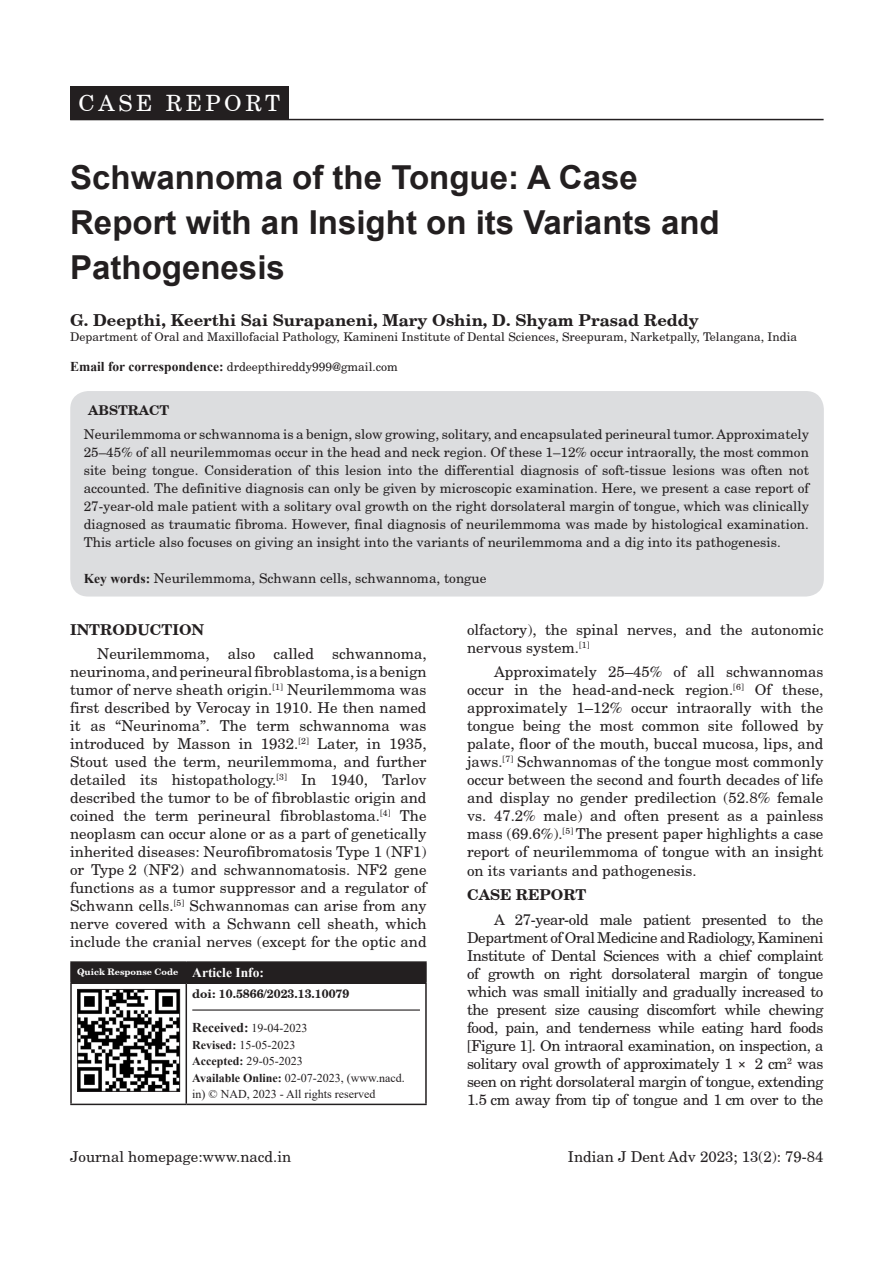
<style>
.page{position:relative;width:894px;height:1263px;background:#fff}
.page>*{position:absolute;margin:0;border:0;box-sizing:border-box;transform-origin:0 0}
.AT{font:700 33px/45px "Arial";color:#231f20}
.AH{font:22.5px "New Century Schlbk";letter-spacing:.16em;color:#fff}
.AU{font:700 16.5px "New Century Schlbk";color:#231f20}
.TX{font:15px/18px "New Century Schlbk";color:#231f20;text-align:justify}
.FN_JURN{font:15px "New Century Schlbk";color:#231f20}
.t1{font:700 15px "New Century Schlbk";color:#231f20}
.ABS{font:13.5px/18px "New Century Schlbk";color:#231f20;text-align:justify}
.KWD{font:13.5px "New Century Schlbk";color:#231f20}
.HIS{font:700 13.5px "Times New Roman";color:#fff}
.ABSH{font:700 13.5px "New Century Schlbk";color:#231f20}
.HIS-2{font:12px/16.5px "Times New Roman";color:#231f20}
.AFF{font:12px "New Century Schlbk";color:#231f20}
.ADD{font:12px "New Century Schlbk";color:#231f20}
.DOI{font:700 12px "New Century Schlbk";color:#231f20}
.QR{font:700 9px "New Century Schlbk";color:#fff}
.s1{font-family:"Times New Roman";font-weight:700;font-size:13.5px}
.s2{font-family:"Times New Roman";font-weight:700}
.s3{font-family:"Cambria"}
.s4{font-weight:700;font-size:13.5px}
.s5{font-weight:700}
</style>
<div class="page">
<hr style="left:70px;top:119px;width:753px;height:1px;background:#231f20">
<div style="left:70px;top:391px;width:753px;height:205px;background:#dcdddf;border-radius:18px"></div>
<hr style="left:70px;top:982px;width:116px;height:2px;background:#231f20">
<hr style="left:186px;top:982px;width:240px;height:2px;background:#231f20">
<hr style="left:70px;top:961px;width:116px;height:1px;background:#231f20">
<hr style="left:70px;top:962px;width:2px;height:20px;background:#231f20">
<hr style="left:186px;top:961px;width:240px;height:1px;background:#231f20">
<div style="left:72px;top:962px;width:354px;height:20px;background:#231f20"></div>
<hr style="left:70px;top:984px;width:2px;height:119px;background:#231f20">
<hr style="left:185px;top:984px;width:2px;height:119px;background:#231f20">
<hr style="left:425px;top:984px;width:1px;height:119px;background:#231f20">
<hr style="left:70px;top:1103px;width:116px;height:2px;background:#231f20">
<hr style="left:186px;top:1103px;width:240px;height:2px;background:#231f20">
<img style="left:79px;top:991px;width:99px;height:98px">
<div style="left:77px;top:989px;width:103px;height:102px;border:1px solid #231f20"></div>
<hr style="left:192px;top:1009px;width:228px;height:1px;background:#231f20">
<div style="left:70px;top:86px;width:219px;height:33px;background:#231f20"></div>
<p class="AH" style="left:79px;top:89px;width:203px">CASE REPORT</p>
<p class="AT" style="left:70px;top:156px;width:651px">Schwannoma of the Tongue: A Case<br>Report with an Insight on its Variants and<br>Pathogenesis</p>
<p class="AU" style="left:70px;top:309px;width:630px">G. Deepthi, Keerthi Sai Surapaneni, Mary Oshin, D. Shyam Prasad Reddy</p>
<p class="AFF" style="left:70px;top:329px;width:728px">Department of Oral and Maxillofacial Pathology, Kamineni Institute of Dental Sciences, Sreepuram, Narketpally, Telangana, India</p>
<p class="ADD" style="left:70px;top:359px;width:329px"><span class="s1">Email for correspondence:</span> drdeepthireddy999@gmail.com</p>
<p class="ABSH" style="left:88px;top:401px;width:83px">ABSTRACT</p>
<p class="ABS" style="left:84px;top:425px;width:726px">Neurilemmoma or schwannoma is a benign, slow growing, solitary, and encapsulated perineural tumor. Approximately 25–45% of all neurilemmomas occur in the head and neck region. Of these 1–12% occur intraorally, the most common site being tongue. Consideration of this lesion into the differential diagnosis of soft-tissue lesions was often not accounted. The definitive diagnosis can only be given by microscopic examination. Here, we present a case report of 27-year-old male patient with a solitary oval growth on the right dorsolateral margin of tongue, which was clinically diagnosed as traumatic fibroma. However, final diagnosis of neurilemmoma was made by histological examination.<br>This article also focuses on giving an insight into the variants of neurilemmoma and a dig into its pathogenesis.</p>
<p class="KWD" style="left:84px;top:570px;width:404px"><span class="s2">Key words:</span> Neurilemmoma, Schwann cells, schwannoma, tongue</p>
<h1 class="t1" style="left:70px;top:619px;width:135px">INTRODUCTION</h1>
<p class="TX" style="left:70px;top:644px;width:358px;text-indent:27px">Neurilemmoma, also called schwannoma, neurinoma, and perineural fibroblastoma, is a benign tumor of nerve sheath origin.<sup>[1]</sup> Neurilemmoma was first described by Verocay in 1910. He then named it as “Neurinoma”. The term schwannoma was introduced by Masson in 1932.<sup>[2]</sup> Later, in 1935, Stout used the term, neurilemmoma, and further detailed its histopathology.<sup>[3]</sup> In 1940, Tarlov described the tumor to be of fibroblastic origin and coined the term perineural fibroblastoma.<sup>[4]</sup> The neoplasm can occur alone or as a part of genetically inherited diseases: Neurofibromatosis Type 1 (NF1) or Type 2 (NF2) and schwannomatosis. NF2 gene functions as a tumor suppressor and a regulator of Schwann cells.<sup>[5]</sup> Schwannomas can arise from any nerve covered with a Schwann cell sheath, which include the cranial nerves (except for the optic and</p>
<p class="TX" style="left:467px;top:620px;width:358px">olfactory), the spinal nerves, and the autonomic nervous system.<sup>[1]</sup></p>
<p class="TX" style="left:467px;top:662px;width:358px;text-indent:27px">Approximately 25–45% of all schwannomas occur in the head-and-neck region.<sup>[6]</sup> Of these, approximately 1–12% occur intraorally with the tongue being the most common site followed by palate, floor of the mouth, buccal mucosa, lips, and jaws.<sup>[7]</sup> Schwannomas of the tongue most commonly occur between the second and fourth decades of life and display no gender predilection (52.8% female vs. 47.2% male) and often present as a painless mass (69.6%).<sup>[5]</sup> The present paper highlights a case report of neurilemmoma of tongue with an insight on its variants and pathogenesis.</p>
<h1 class="t1" style="left:467px;top:885px;width:121px">CASE REPORT</h1>
<p class="TX" style="left:467px;top:910px;width:358px;text-indent:27px">A 27-year-old male patient presented to the Department of Oral Medicine and Radiology, Kamineni Institute of Dental Sciences with a chief complaint of growth on right dorsolateral margin of tongue which was small initially and gradually increased to the present size causing discomfort while chewing food, pain, and tenderness while eating hard foods [Figure 1]. On intraoral examination, on inspection, a solitary oval growth of approximately 1 <span class="s3">×</span>× 2 cm<sup>2</sup> was seen on right dorsolateral margin of tongue, extending 1.5 cm away from tip of tongue and 1 cm over to the</p>
<p class="QR" style="left:77px;top:965px;width:103px">Quick Response Code</p>
<p class="HIS" style="left:192px;top:963px;width:73px">Article Info:</p>
<p class="DOI" style="left:192px;top:986px;width:158px">doi: 10.5866/2023.13.10079</p>
<p class="HIS-2" style="left:192px;top:1019px;width:214px"><span class="s4">Received:</span> 19-04-2023<br><span class="s5">Revised:</span> 15-05-2023<br><span class="s5">Accepted:</span> 29-05-2023<br><span class="s5">Available Online:</span> 02-07-2023, (www.nacd. in) © NAD, 2023 - All rights reserved</p>
<p class="FN_JURN" style="left:70px;top:1147px;width:222px">Journal homepage:www.nacd.in</p>
<p class="FN_JURN" style="left:567px;top:1147px;width:257px">Indian J Dent Adv 2023; 13(2): 79-84</p>
</div>
